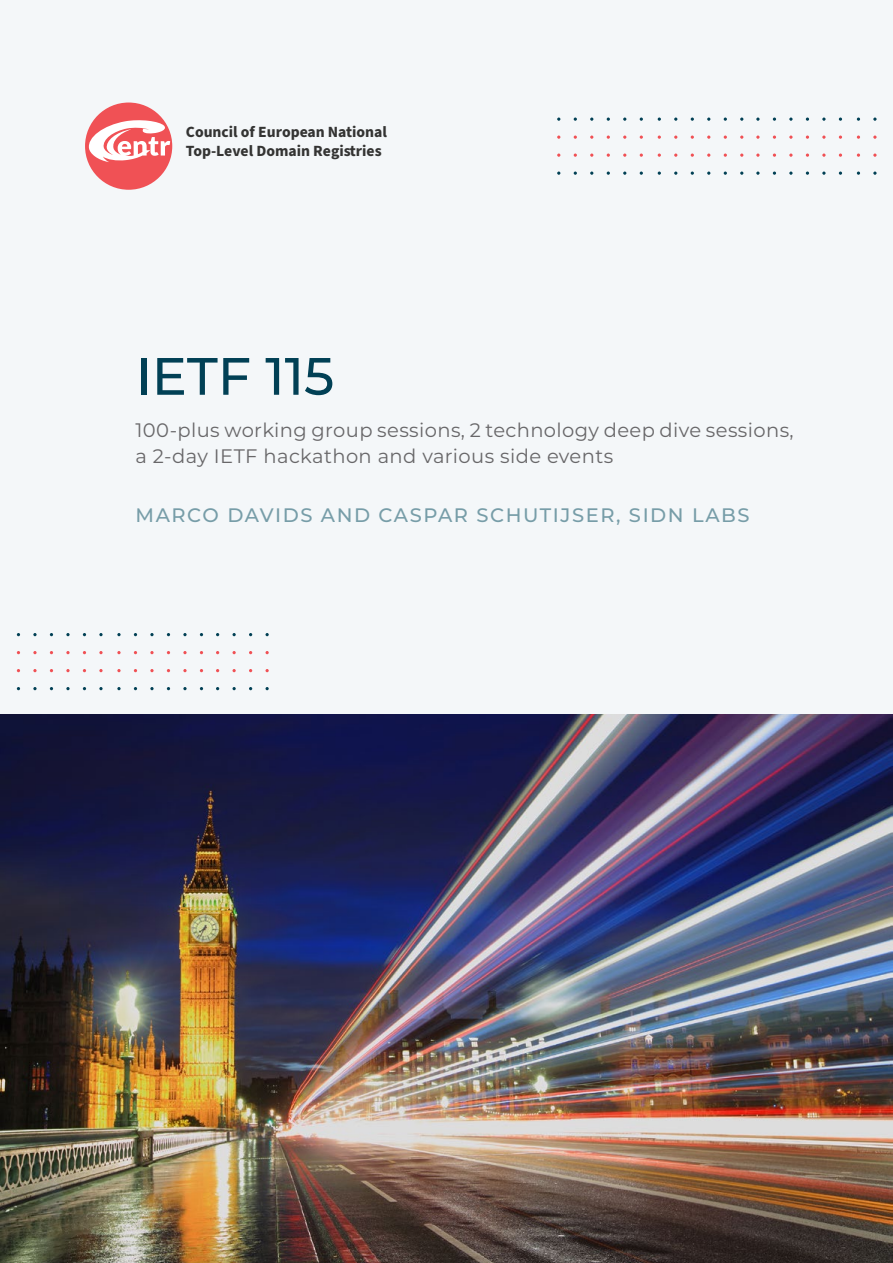
<style>
.page{position:relative;width:893px;height:1263px;background:#f4f7f9}
.page>*{position:absolute;margin:0;border:0;box-sizing:border-box;transform-origin:0 0}
.t1{font:500 52.5px "Montserrat";color:#014055}
.t2{font:19.5px/25.5px "Montserrat";letter-spacing:.02em;color:#686769}
.t3{font:500 19.5px "Montserrat";letter-spacing:.08em;color:#779da8}
.t4{font:700 15.6px/18.8px "Source Sans Pro";color:#343433}
</style>
<div class="page">
<img style="left:0;top:714px;width:893px;height:549px">
<div style="left:85px;top:103px;width:87px;height:87px;background:#f05155;border-radius:50%"></div>
<svg style="left:87px;top:120px;width:83px;height:42px"></svg>
<svg style="left:873px;top:172px;width:4px;height:3px"></svg>
<svg style="left:183px;top:633px;width:4px;height:3px"></svg>
<svg style="left:33px;top:633px;width:4px;height:3px"></svg>
<svg style="left:183px;top:687px;width:4px;height:3px"></svg>
<svg style="left:33px;top:687px;width:4px;height:3px"></svg>
<svg style="left:66px;top:633px;width:4px;height:3px"></svg>
<svg style="left:117px;top:633px;width:4px;height:3px"></svg>
<svg style="left:99px;top:687px;width:4px;height:3px"></svg>
<svg style="left:150px;top:687px;width:4px;height:3px"></svg>
<svg style="left:99px;top:633px;width:4px;height:3px"></svg>
<svg style="left:150px;top:633px;width:4px;height:3px"></svg>
<svg style="left:66px;top:687px;width:4px;height:3px"></svg>
<svg style="left:117px;top:687px;width:4px;height:3px"></svg>
<svg style="left:66px;top:651px;width:4px;height:3px"></svg>
<svg style="left:117px;top:651px;width:4px;height:3px"></svg>
<svg style="left:99px;top:669px;width:4px;height:3px"></svg>
<svg style="left:150px;top:669px;width:4px;height:3px"></svg>
<svg style="left:183px;top:651px;width:4px;height:3px"></svg>
<svg style="left:33px;top:651px;width:4px;height:3px"></svg>
<svg style="left:183px;top:669px;width:4px;height:3px"></svg>
<svg style="left:33px;top:669px;width:4px;height:3px"></svg>
<svg style="left:99px;top:651px;width:4px;height:3px"></svg>
<svg style="left:150px;top:651px;width:4px;height:3px"></svg>
<svg style="left:66px;top:669px;width:4px;height:3px"></svg>
<svg style="left:117px;top:669px;width:4px;height:3px"></svg>
<svg style="left:232px;top:633px;width:4px;height:3px"></svg>
<svg style="left:232px;top:687px;width:4px;height:3px"></svg>
<svg style="left:265px;top:633px;width:4px;height:3px"></svg>
<svg style="left:265px;top:687px;width:4px;height:3px"></svg>
<svg style="left:265px;top:651px;width:4px;height:3px"></svg>
<svg style="left:232px;top:651px;width:4px;height:3px"></svg>
<svg style="left:232px;top:669px;width:4px;height:3px"></svg>
<svg style="left:265px;top:669px;width:4px;height:3px"></svg>
<p class="t4" style="left:186px;top:123px;width:203px">Council of European National<br>Top-Level Domain Registries</p>
<h1 class="t1" style="left:135px;top:339px;width:200px">IETF 115</h1>
<p class="t2" style="left:135px;top:417px;width:660px">100-plus working group sessions, 2 technology deep dive sessions, a 2-day IETF hackathon and various side events</p>
<p class="t3" style="left:135px;top:502px;width:616px">MARCO DAVIDS AND CASPAR SCHUTIJSER, SIDN LABS</p>
</div>
